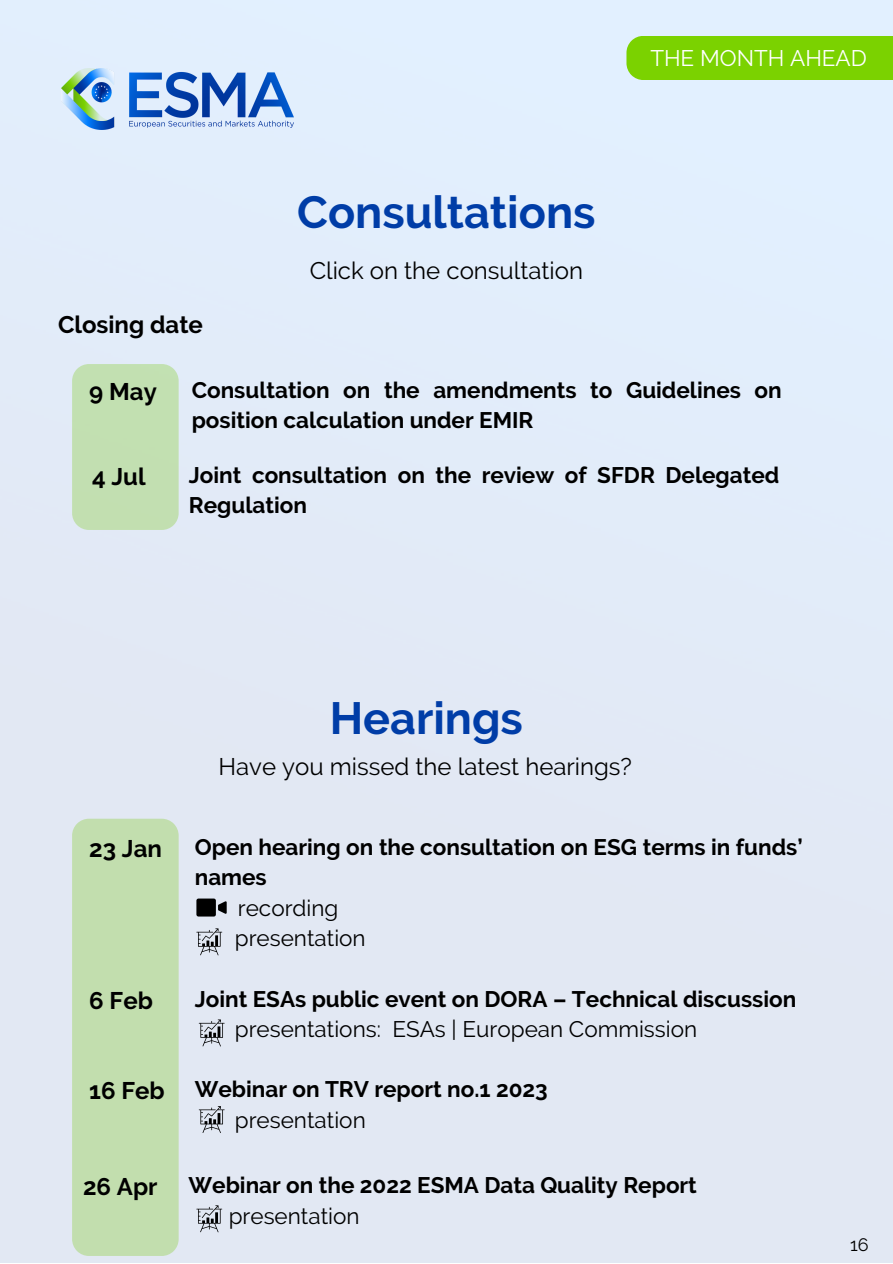
<style>
.page{position:relative;width:893px;height:1264px;background:#fff}
.page>*{position:absolute;margin:0;border:0;box-sizing:border-box;transform-origin:0 0}
.t1{font:700 45px "Raleway";color:#003da7}
.t2{font:24px "Raleway";color:#000}
.t3{font:700 24px "Raleway";color:#000}
.t4{font:700 22.5px/30.3px "Raleway";color:#000}
.t5{font:22.5px "Raleway";color:#000}
.t6{font:22.5px "Raleway";color:#fff}
.t7{font:18px "Raleway";color:#000}
</style>
<div class="page">
<div style="left:0;top:0;width:892px;height:1262px;background:#e2eaf6"></div>
<img style="left:62px;top:68px;width:231px;height:61px">
<div style="left:626px;top:36px;width:266px;height:44px;background:#7bd200"></div>
<div style="left:72px;top:364px;width:107px;height:166px;background:#c2e0b1"></div>
<div style="left:72px;top:818px;width:107px;height:437px;background:#c2deae"></div>
<svg style="left:196px;top:898px;width:31px;height:18px"></svg>
<svg style="left:196px;top:928px;width:26px;height:27px"></svg>
<svg style="left:199px;top:1019px;width:25px;height:27px"></svg>
<svg style="left:199px;top:1106px;width:25px;height:26px"></svg>
<svg style="left:196px;top:1205px;width:26px;height:27px"></svg>
<p class="t3" style="left:58px;top:310px;width:146px">Closing date</p>
<p class="t1" style="left:297px;top:185px;width:300px">Consultations</p>
<p class="t2" style="left:310px;top:256px;width:275px">Click on the consultation</p>
<p class="t6" style="left:650px;top:45px;width:218px">THE MONTH AHEAD</p>
<p class="t3" style="left:89px;top:377px;width:69px">9 May</p>
<p class="t3" style="left:92px;top:462px;width:55px">4 Jul</p>
<p class="t4" style="left:192px;top:374px;width:591px">Consultation on the amendments to Guidelines on position calculation under EMIR</p>
<p class="t4" style="left:189px;top:459px;width:592px">Joint consultation on the review of SFDR Delegated<br>Regulation</p>
<p class="t1" style="left:330px;top:691px;width:195px">Hearings</p>
<p class="t2" style="left:218px;top:752px;width:415px">Have you missed the latest hearings?</p>
<p class="t3" style="left:89px;top:834px;width:74px">23 Jan</p>
<p class="t4" style="left:195px;top:831px;width:609px">Open hearing on the consultation on ESG terms in funds’ names</p>
<p class="t5" style="left:238px;top:894px;width:102px">recording</p>
<p class="t5" style="left:235px;top:924px;width:132px">presentation</p>
<p class="t3" style="left:89px;top:986px;width:65px">6 Feb</p>
<p class="t4" style="left:195px;top:983px;width:603px">Joint ESAs public event on DORA – Technical discussion</p>
<p class="t5" style="left:235px;top:1015px;width:464px">presentations: ESAs | European Commission</p>
<p class="t3" style="left:89px;top:1076px;width:77px">16 Feb</p>
<p class="t4" style="left:195px;top:1074px;width:354px">Webinar on TRV report no.1 2023</p>
<p class="t5" style="left:235px;top:1106px;width:132px">presentation</p>
<p class="t3" style="left:83px;top:1172px;width:76px">26 Apr</p>
<p class="t4" style="left:188px;top:1170px;width:510px">Webinar on the 2022 ESMA Data Quality Report</p>
<p class="t5" style="left:229px;top:1202px;width:132px">presentation</p>
<p class="t7" style="left:850px;top:1233px;width:20px">16</p>
</div>
